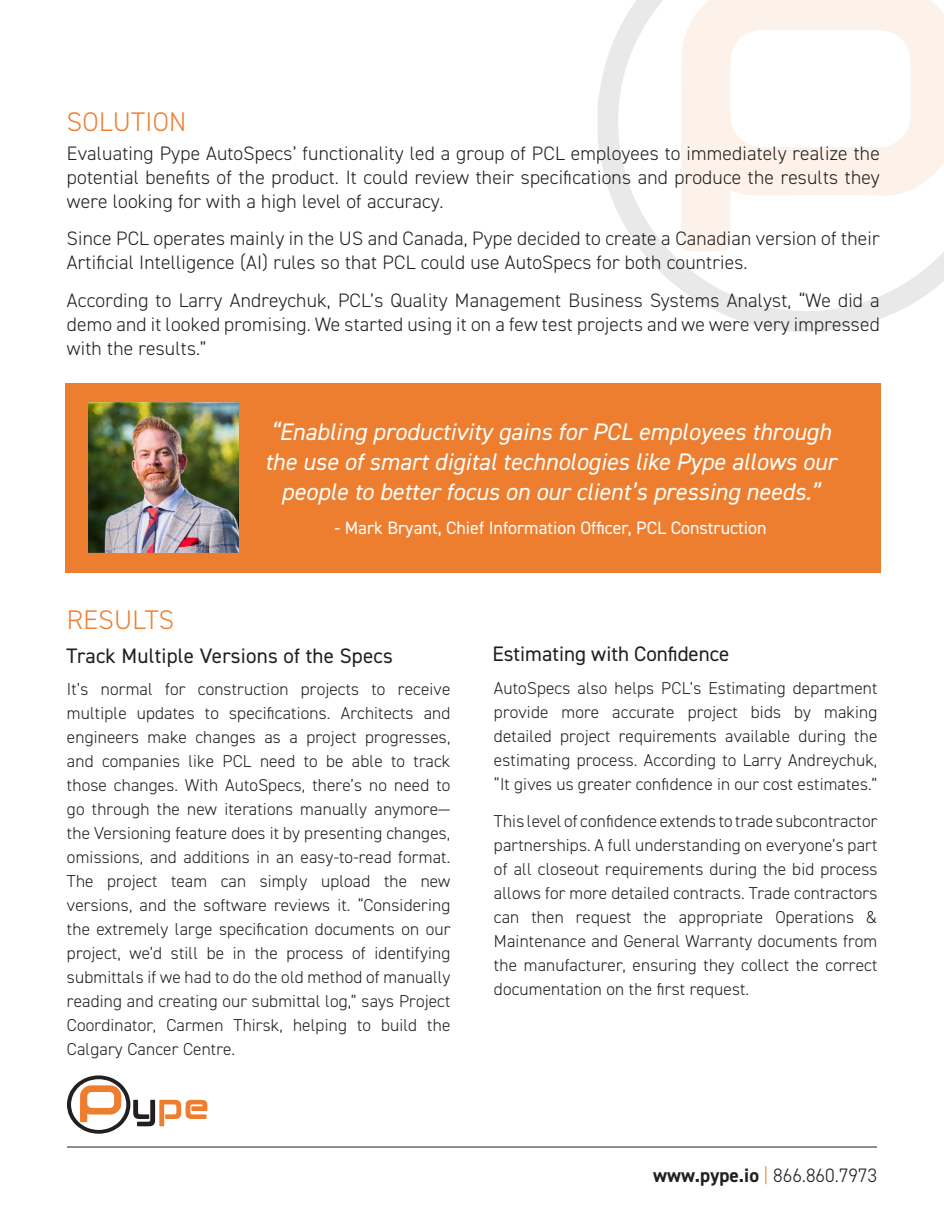
<style>
.page{position:relative;width:944px;height:1214px;background:#fff}
.page>*{position:absolute;margin:0;border:0;box-sizing:border-box;transform-origin:0 0}
.Heading1{font:300 27px "DIN2014";letter-spacing:.01em;color:#ee7e2f}
.Main_quote{font:italic 24px/30px "DIN2014";color:#fff;text-align:center}
.Heading1-2{font:21px "DIN2014";letter-spacing:.005em;color:#231f20}
.Body_text{font:300 19.5px/24px "DIN2014";letter-spacing:.01em;color:#231f20;text-align:justify}
.Attributed_to{font:18px "DIN2014";color:#fff}
.Body_text-2{font:300 17.25px/24px "DIN2014";letter-spacing:.01em;color:#231f20;text-align:justify}
.s1{font-weight:700}
.s2{color:#ee7e2f}
</style>
<div class="page">
<svg style="left:598px;top:0;width:346px;height:332px"></svg>
<svg style="left:681px;top:0;width:263px;height:251px"></svg>
<hr style="left:67px;top:1147px;width:810px;height:1px;background:#231f20">
<svg style="left:67px;top:1075px;width:140px;height:59px"></svg>
<div style="left:66px;top:384px;width:815px;height:189px;background:#ee7e2f"></div>
<img style="left:89px;top:403px;width:150px;height:150px">
<p class="Heading1" style="left:67px;top:105px;width:121px">SOLUTION</p>
<p class="Body_text" style="left:67px;top:141px;width:814px">Evaluating Pype AutoSpecs’ functionality led a group of PCL employees to immediately realize the potential benefits of the product. It could review their specifications and produce the results they were looking for with a high level of accuracy.</p>
<p class="Body_text" style="left:67px;top:227px;width:814px">Since PCL operates mainly in the US and Canada, Pype decided to create a Canadian version of their<br>Artificial Intelligence (AI) rules so that PCL could use AutoSpecs for both countries.</p>
<p class="Body_text" style="left:67px;top:288px;width:814px">According to Larry Andreychuk, PCL’s Quality Management Business Systems Analyst, “We did a demo and it looked promising. We started using it on a few test projects and we were very impressed with the results.”</p>
<p class="Heading1" style="left:67px;top:603px;width:109px">RESULTS</p>
<p class="Main_quote" style="left:265px;top:416px;width:573px">“Enabling productivity gains for PCL employees through the use of smart digital technologies like Pype allows our people to better focus on our client’s pressing needs.”</p>
<p class="Attributed_to" style="left:334px;top:517px;width:434px">- Mark Bryant, Chief Information Officer, PCL Construction</p>
<p class="Heading1-2" style="left:67px;top:643px;width:328px">Track Multiple Versions of the Specs</p>
<p class="Heading1-2" style="left:492px;top:641px;width:239px">Estimating with Confidence</p>
<p class="Body_text-2" style="left:67px;top:677px;width:385px">It’s normal for construction projects to receive multiple updates to specifications. Architects and engineers make changes as a project progresses, and companies like PCL need to be able to track those changes. With AutoSpecs, there’s no need to go through the new iterations manually anymore— the Versioning feature does it by presenting changes, omissions, and additions in an easy-to-read format.<br>The project team can simply upload the new versions, and the software reviews it. “Considering the extremely large specification documents on our project, we’d still be in the process of identifying submittals if we had to do the old method of manually reading and creating our submittal log,” says Project Coordinator, Carmen Thirsk, helping to build the Calgary Cancer Centre.</p>
<p class="Body_text-2" style="left:494px;top:676px;width:385px">AutoSpecs also helps PCL’s Estimating department provide more accurate project bids by making detailed project requirements available during the estimating process. According to Larry Andreychuk, “It gives us greater confidence in our cost estimates.”</p>
<p class="Body_text-2" style="left:494px;top:810px;width:385px">This level of confidence extends to trade subcontractor partnerships. A full understanding on everyone’s part of all closeout requirements during the bid process allows for more detailed contracts. Trade contractors can then request the appropriate Operations &amp; Maintenance and General Warranty documents from the manufacturer, ensuring they collect the correct documentation on the first request.</p>
<p class="Body_text" style="left:653px;top:1163px;width:225px"><span class="s1">www.pype.io</span> <span class="s2">|</span> 866.860.7973</p>
</div>
